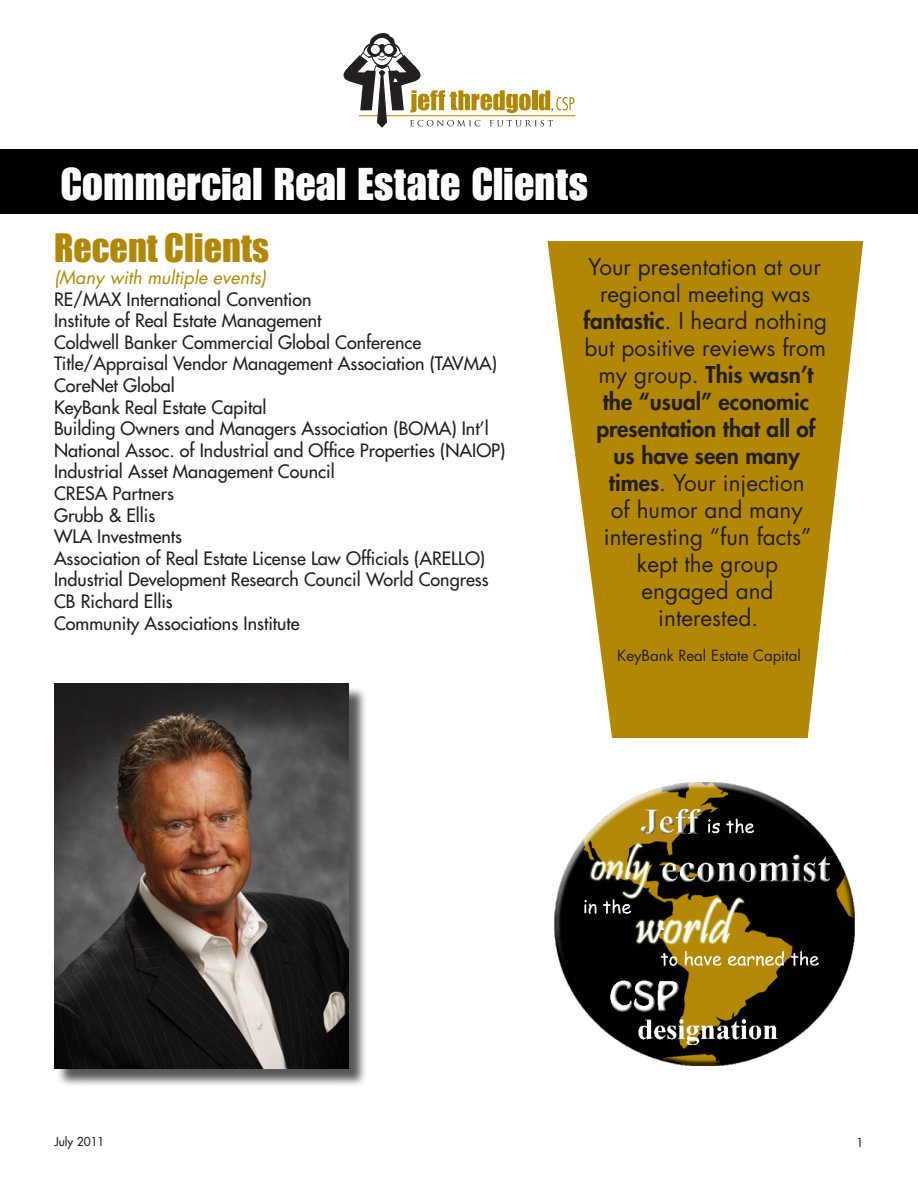
<style>
.page{position:relative;width:918px;height:1188px;background:#fff}
.page>*{position:absolute;margin:0;border:0;box-sizing:border-box;transform-origin:0 0}
.t1{font:45px "Impact LT Std";letter-spacing:.01em;color:#fff}
.t2{font:36px "Impact";color:#b28705}
.t3{font:22.5px/27px "Futura Std";color:#231f20;text-align:center}
.t4{font:500 18px/21.6px "Futura Std";color:#231f20}
.t5{font:italic 18px "Futura Std";color:#b28705}
.t6{font:15px "Futura Std";color:#231f20}
.t7{font:500 12px "Futura Std";color:#231f20}
.s1{font-weight:800}
</style>
<div class="page">
<hr style="left:359px;top:115px;width:216px;height:1px;background:#b28705">
<svg style="left:344px;top:33px;width:230px;height:95px"></svg>
<div style="left:0;top:150px;width:918px;height:64px;background:#000"></div>
<svg style="left:547px;top:241px;width:316px;height:497px;fill:#b28705"></svg>
<img style="left:554px;top:782px;width:301px;height:284px">
<div style="left:56px;top:686px;width:311px;height:401px;background:#231f20;opacity:.75"></div>
<img style="left:54px;top:684px;width:294px;height:385px">
<h1 class="t1" style="left:61px;top:158px;width:529px">Commercial Real Estate Clients</h1>
<h2 class="t2" style="left:54px;top:220px;width:216px">Recent Clients</h2>
<p class="t5" style="left:54px;top:266px;width:214px">(Many with multiple events)</p>
<p class="t4" style="left:54px;top:288px;width:453px">RE/MAX International Convention<br>Institute of Real Estate Management<br>Coldwell Banker Commercial Global Conference Title/Appraisal Vendor Management Association (TAVMA)<br>CoreNet Global<br>KeyBank Real Estate Capital<br>Building Owners and Managers Association (BOMA) Int’l National Assoc. of Industrial and Office Properties (NAIOP)<br>Industrial Asset Management Council<br>CRESA Partners<br>Grubb &amp; Ellis<br>WLA Investments<br>Association of Real Estate License Law Officials (ARELLO)<br>Industrial Development Research Council World Congress CB Richard Ellis<br>Community Associations Institute</p>
<p class="t3" style="left:583px;top:254px;width:245px">Your presentation at our regional meeting was <span class="s1">fantastic</span>. I heard nothing but positive reviews from my group. <span class="s1">This wasn’t the “usual” economic presentation that all of us have seen many times</span>. Your injection<br>of humor and many interesting “fun facts” kept the group<br>engaged and<br>interested.</p>
<p class="t6" style="left:617px;top:646px;width:185px">KeyBank Real Estate Capital</p>
<p class="t7" style="left:54px;top:1134px;width:52px">July 2011</p>
<p class="t7" style="left:856px;top:1135px;width:8px">1</p>
</div>
